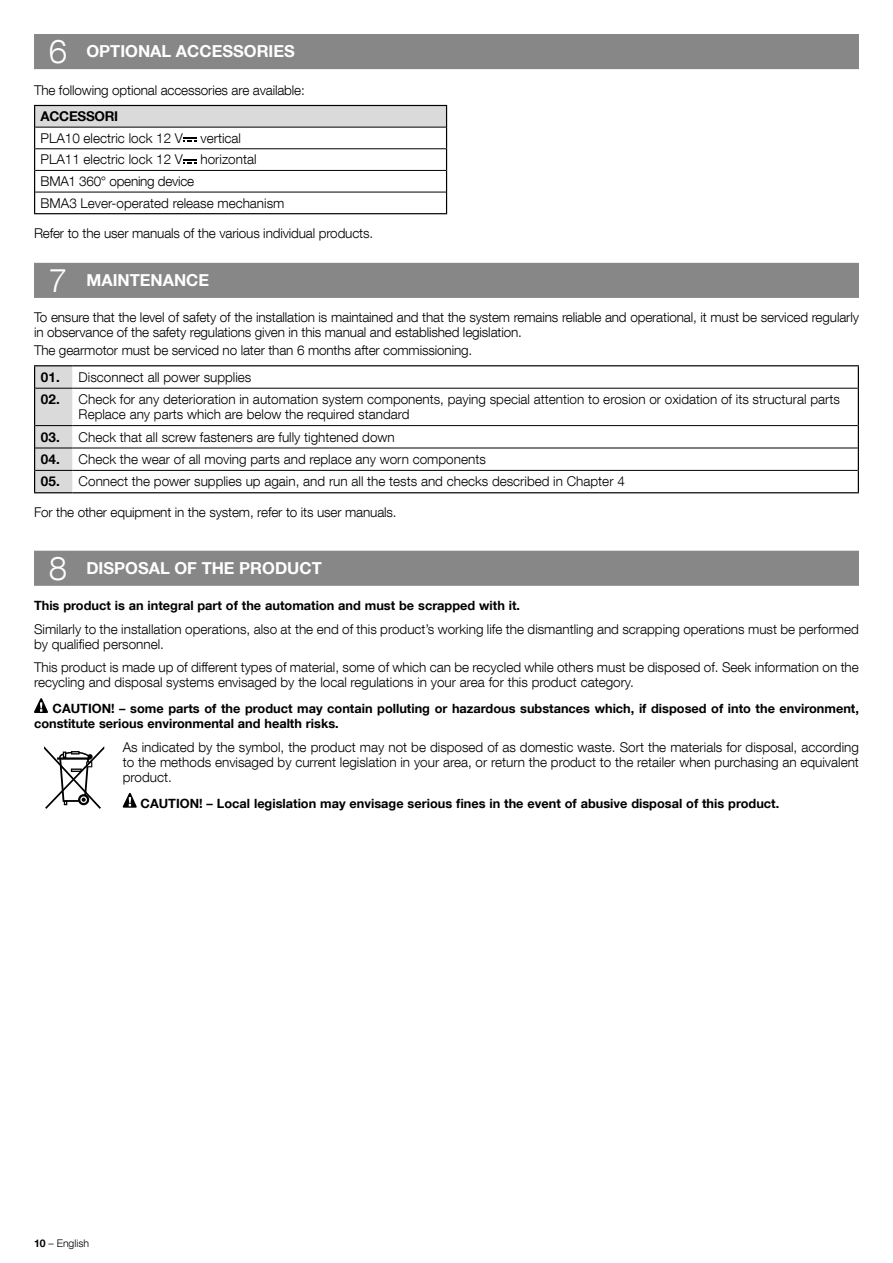
<style>
.page{position:relative;width:893px;height:1263px;background:#fff}
.page>*{position:absolute;margin:0;border:0;box-sizing:border-box;transform-origin:0 0}
.t1{font:700 16.5px "Helvetica Neue LT Com";color:#fff}
.t2{font:300 13.5px/15px "Helvetica Neue LT Com";color:#000}
.t3{font:700 13.5px "Helvetica Neue LT Com";letter-spacing:-.02em;color:#000}
.t4{font:700 12.75px/15.3px "Helvetica Neue LT Com";color:#000}
.t5{font:300 10.5px "Helvetica Neue LT Com";color:#000}
.s1{font-weight:300;font-size:33px}
.s2{font-weight:700}
</style>
<div class="page">
<div style="left:34px;top:34px;width:825px;height:35px;background:#878787"></div>
<div style="left:35px;top:105px;width:412px;height:22px;background:#dadada"></div>
<hr style="left:35px;top:127px;width:411px;height:1px;background:#000">
<hr style="left:35px;top:148px;width:411px;height:1px;background:#000">
<hr style="left:35px;top:170px;width:411px;height:1px;background:#000">
<hr style="left:35px;top:192px;width:411px;height:1px;background:#000">
<hr style="left:34px;top:213px;width:413px;height:1px;background:#000">
<hr style="left:34px;top:105px;width:413px;height:1px;background:#000">
<svg style="left:446px;top:106px;width:1px;height:107px"></svg>
<svg style="left:34px;top:106px;width:1px;height:107px"></svg>
<svg style="left:183px;top:138px;width:14px;height:4px"></svg>
<svg style="left:183px;top:160px;width:14px;height:4px"></svg>
<div style="left:34px;top:263px;width:825px;height:35px;background:#878787"></div>
<hr style="left:34px;top:365px;width:38px;height:1px;background:#000">
<hr style="left:72px;top:365px;width:787px;height:1px;background:#000">
<svg style="left:34px;top:366px;width:38px;height:126px"></svg>
<hr style="left:35px;top:388px;width:37px;height:1px;background:#000">
<hr style="left:72px;top:388px;width:786px;height:1px;background:#000">
<hr style="left:35px;top:425px;width:37px;height:1px;background:#000">
<hr style="left:72px;top:425px;width:786px;height:1px;background:#000">
<hr style="left:35px;top:448px;width:37px;height:1px;background:#000">
<hr style="left:72px;top:448px;width:786px;height:1px;background:#000">
<hr style="left:35px;top:470px;width:37px;height:1px;background:#000">
<hr style="left:72px;top:470px;width:786px;height:1px;background:#000">
<hr style="left:34px;top:492px;width:38px;height:1px;background:#000">
<hr style="left:72px;top:492px;width:787px;height:1px;background:#000">
<svg style="left:858px;top:366px;width:1px;height:22px"></svg>
<hr style="left:858px;top:388px;width:1px;height:38px;background:#000">
<svg style="left:858px;top:426px;width:1px;height:66px"></svg>
<div style="left:34px;top:551px;width:825px;height:35px;background:#878787"></div>
<svg style="left:34px;top:698px;width:14px;height:15px"></svg>
<svg style="left:44px;top:746px;width:60px;height:63px"></svg>
<svg style="left:123px;top:793px;width:14px;height:15px"></svg>
<p class="t1" style="left:49px;top:41px;width:247px"><span class="s1">6</span> OPTIONAL ACCESSORIES</p>
<p class="t2" style="left:34px;top:82px;width:272px">The following optional accessories are available:</p>
<p class="t3" style="left:41px;top:108px;width:79px">ACCESSORI</p>
<p class="t2" style="left:41px;top:130px;width:144px">PLA10 electric lock 12 V</p>
<p class="t2" style="left:201px;top:130px;width:42px">vertical</p>
<p class="t2" style="left:41px;top:152px;width:144px">PLA11 electric lock 12 V</p>
<p class="t2" style="left:201px;top:152px;width:58px">horizontal</p>
<p class="t2" style="left:41px;top:170px;width:245px;line-height:21.6px">BMA1 360° opening device<br>BMA3 Lever-operated release mechanism</p>
<p class="t2" style="left:34px;top:225px;width:341px">Refer to the user manuals of the various individual products.</p>
<p class="t1" style="left:49px;top:270px;width:162px"><span class="s1">7</span> MAINTENANCE</p>
<p class="t2" style="left:34px;top:309px;width:826px">To ensure that the level of safety of the installation is maintained and that the system remains reliable and operational, it must be serviced regularly in observance of the safety regulations given in this manual and established legislation.</p>
<p class="t2" style="left:34px;top:342px;width:440px">The gearmotor must be serviced no later than 6 months after commissioning.</p>
<p class="t2" style="left:41px;top:369px;width:212px"><span class="s2">01.</span> Disconnect all power supplies</p>
<p class="t2" style="left:79px;top:392px;width:763px;text-indent:-38px"><span class="s2">02.</span> Check for any deterioration in automation system components, paying special attention to erosion or oxidation of its structural parts<br>Replace any parts which are below the required standard</p>
<p class="t2" style="left:41px;top:429px;width:355px"><span class="s2">03.</span> Check that all screw fasteners are fully tightened down</p>
<p class="t2" style="left:41px;top:451px;width:446px"><span class="s2">04.</span> Check the wear of all moving parts and replace any worn components</p>
<p class="t2" style="left:41px;top:474px;width:585px"><span class="s2">05.</span> Connect the power supplies up again, and run all the tests and checks described in Chapter 4</p>
<p class="t2" style="left:34px;top:505px;width:364px">For the other equipment in the system, refer to its user manuals.</p>
<p class="t1" style="left:49px;top:558px;width:274px"><span class="s1">8</span> DISPOSAL OF THE PRODUCT</p>
<p class="t4" style="left:34px;top:597px;width:488px">This product is an integral part of the automation and must be scrapped with it.</p>
<p class="t2" style="left:34px;top:621px;width:826px">Similarly to the installation operations, also at the end of this product’s working life the dismantling and scrapping operations must be performed by qualified personnel.</p>
<p class="t2" style="left:34px;top:659px;width:826px">This product is made up of different types of material, some of which can be recycled while others must be disposed of. Seek information on the recycling and disposal systems envisaged by the local regulations in your area for this product category.</p>
<p class="t4" style="left:34px;top:700px;width:826px;text-indent:19px">CAUTION! – some parts of the product may contain polluting or hazardous substances which, if disposed of into the environment, constitute serious environmental and health risks.</p>
<p class="t2" style="left:123px;top:739px;width:738px;text-align:justify">As indicated by the symbol, the product may not be disposed of as domestic waste. Sort the materials for disposal, according to the methods envisaged by current legislation in your area, or return the product to the retailer when purchasing an equivalent product.</p>
<p class="t4" style="left:141px;top:795px;width:640px">CAUTION! – Local legislation may envisage serious fines in the event of abusive disposal of this product.</p>
<p class="t5" style="left:34px;top:1237px;width:57px"><span class="s2">10</span> – English</p>
</div>
